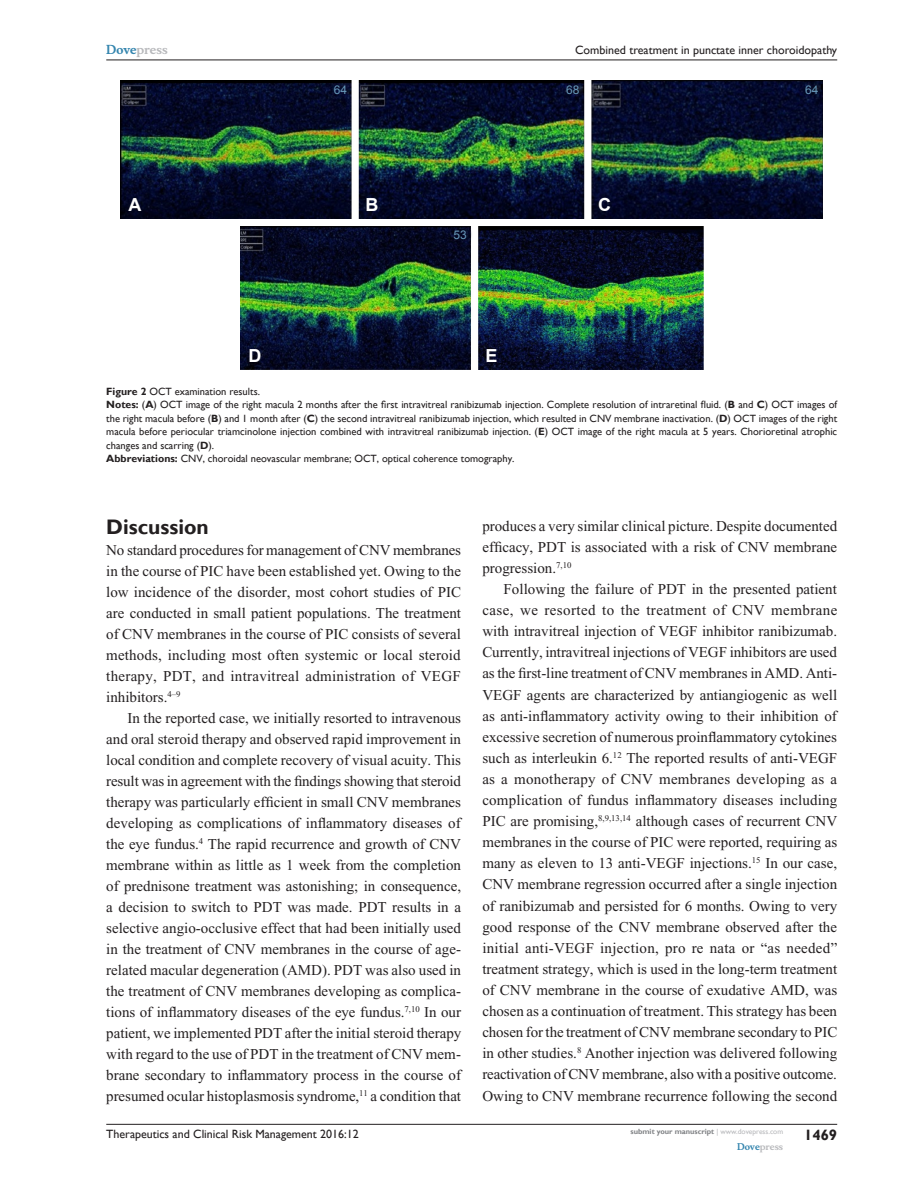
<style>
.page{position:relative;width:918px;height:1188px;background:#fff}
.page>*{position:absolute;margin:0;border:0;box-sizing:border-box;transform-origin:0 0}
.t1{font:700 21px "Gill Sans";color:#231f20}
.Tx{font:15px/21.1px "Times New Roman";color:#231f20;text-align:justify}
.TxF{font:15px/21px "Times New Roman";letter-spacing:.02em;color:#231f20;text-align:justify}
.RunFolio-R{font:700 15px "Gill Sans";color:#231f20}
.RunH-R{font:12px "Gill Sans";color:#231f20}
.RunF-R{font:12px "Gill Sans";color:#231f20}
.RunH-Brand-R{font:700 12px "Musee";color:#b8b9bc}
.FigSNRI{font:10.5px/13.5px "Gill Sans";color:#231f20;text-align:justify}
.FigC{font:10.5px "Gill Sans";color:#231f20}
.RunF-Brand-R{font:700 9px "Musee";color:#b8b9bc}
.RunF-SubmityourMS-R{font:700 7.5px "Gill Sans";color:#808285}
.s1{color:#3485ae}
.s2{font-weight:700}
.s3{font-weight:400;color:#b8b9bc}
</style>
<div class="page">
<hr style="left:106px;top:1124px;width:731px;height:1px;background:#231f20">
<hr style="left:106px;top:60px;width:731px;height:1px;background:#231f20">
<img style="left:121px;top:81px;width:702px;height:138px">
<img style="left:240px;top:226px;width:463px;height:143px">
<svg style="left:128px;top:198px;width:13px;height:13px"></svg>
<svg style="left:367px;top:198px;width:11px;height:13px"></svg>
<svg style="left:599px;top:198px;width:11px;height:13px"></svg>
<svg style="left:334px;top:86px;width:13px;height:8px"></svg>
<svg style="left:250px;top:349px;width:11px;height:13px"></svg>
<svg style="left:487px;top:349px;width:10px;height:13px"></svg>
<svg style="left:454px;top:231px;width:12px;height:8px"></svg>
<svg style="left:566px;top:86px;width:13px;height:8px"></svg>
<svg style="left:806px;top:86px;width:12px;height:8px"></svg>
<p class="RunH-Brand-R" style="left:106px;top:43px;width:63px"><span class="s1">Dove</span>press</p>
<p class="RunH-R" style="left:575px;top:43px;width:264px">Combined treatment in punctate inner choroidopathy</p>
<p class="FigC" style="left:106px;top:385px;width:155px"><span class="s2">Figure 2</span> OCT examination results.</p>
<p class="FigSNRI" style="left:106px;top:398px;width:732px"><span class="s2">Notes:</span> (<span class="s2">A</span>) OCT image of the right macula 2 months after the first intravitreal ranibizumab injection. Complete resolution of intraretinal fluid. (<span class="s2">B</span> and <span class="s2">C</span>) OCT images of the right macula before (<span class="s2">B</span>) and 1 month after (<span class="s2">C</span>) the second intravitreal ranibizumab injection, which resulted in CNV membrane inactivation. (<span class="s2">D</span>) OCT images of the right macula before periocular triamcinolone injection combined with intravitreal ranibizumab injection. (<span class="s2">E</span>) OCT image of the right macula at 5 years. Chorioretinal atrophic changes and scarring (<span class="s2">D</span>).</p>
<p class="FigSNRI" style="left:106px;top:452px;width:410px"><span class="s2">Abbreviations:</span> CNV, choroidal neovascular membrane; OCT, optical coherence tomography.</p>
<h1 class="t1" style="left:106px;top:514px;width:104px">Discussion</h1>
<p class="TxF" style="left:106px;top:539px;width:356px">No standard procedures for management of CNV membranes in the course of PIC have been established yet. Owing to the low incidence of the disorder, most cohort studies of PIC are conducted in small patient populations. The treatment of CNV membranes in the course of PIC consists of several methods, including most often systemic or local steroid therapy, PDT, and intravitreal administration of VEGF inhibitors.<sup>4–9</sup></p>
<p class="Tx" style="left:106px;top:707px;width:357px;text-indent:21px">In the reported case, we initially resorted to intravenous and oral steroid therapy and observed rapid improvement in local condition and complete recovery of visual acuity. This result was in agreement with the findings showing that steroid therapy was particularly efficient in small CNV membranes developing as complications of inflammatory diseases of the eye fundus.<sup>4</sup> The rapid recurrence and growth of CNV membrane within as little as 1 week from the completion of prednisone treatment was astonishing; in consequence, a decision to switch to PDT was made. PDT results in a selective angio-occlusive effect that had been initially used in the treatment of CNV membranes in the course of age&shy;related macular degeneration (AMD). PDT was also used in the treatment of CNV membranes developing as complica&shy;tions of inflammatory diseases of the eye fundus.<sup>7,10</sup> In our patient, we implemented PDT after the initial steroid therapy with regard to the use of PDT in the treatment of CNV mem&shy;brane secondary to inflammatory process in the course of presumed ocular histoplasmosis syndrome,<sup>11</sup> a condition that</p>
<p class="Tx" style="left:482px;top:515px;width:356px">produces a very similar clinical picture. Despite documented efficacy, PDT is associated with a risk of CNV membrane progression.<sup>7,10</sup></p>
<p class="Tx" style="left:482px;top:579px;width:357px;text-indent:21px">Following the failure of PDT in the presented patient case, we resorted to the treatment of CNV membrane with intravitreal injection of VEGF inhibitor ranibizumab.<br>Currently, intravitreal injections of VEGF inhibitors are used as the first-line treatment of CNV membranes in AMD. Anti-VEGF agents are characterized by antiangiogenic as well as anti-inflammatory activity owing to their inhibition of excessive secretion of numerous proinflammatory cytokines such as interleukin 6.<sup>12</sup> The reported results of anti-VEGF as a monotherapy of CNV membranes developing as a complication of fundus inflammatory diseases including PIC are promising,<sup>8,9,13,14</sup> although cases of recurrent CNV membranes in the course of PIC were reported, requiring as many as eleven to 13 anti-VEGF injections.<sup>15</sup> In our case, CNV membrane regression occurred after a single injection of ranibizumab and persisted for 6 months. Owing to very good response of the CNV membrane observed after the initial anti-VEGF injection, pro re nata or “as needed” treatment strategy, which is used in the long-term treatment of CNV membrane in the course of exudative AMD, was chosen as a continuation of treatment. This strategy has been chosen for the treatment of CNV membrane secondary to PIC in other studies.<sup>8</sup> Another injection was delivered following reactivation of CNV membrane, also with a positive outcome.<br>Owing to CNV membrane recurrence following the second</p>
<p class="RunF-R" style="left:106px;top:1127px;width:254px">Therapeutics and Clinical Risk Management 2016:12</p>
<p class="RunF-SubmityourMS-R" style="left:631px;top:1127px;width:154px">submit your manuscript <span class="s3">| www.dovepress.com</span></p>
<p class="RunF-Brand-R" style="left:737px;top:1141px;width:48px"><span class="s1">Dove</span>press</p>
<p class="RunFolio-R" style="left:804px;top:1126px;width:35px">1469</p>
</div>
